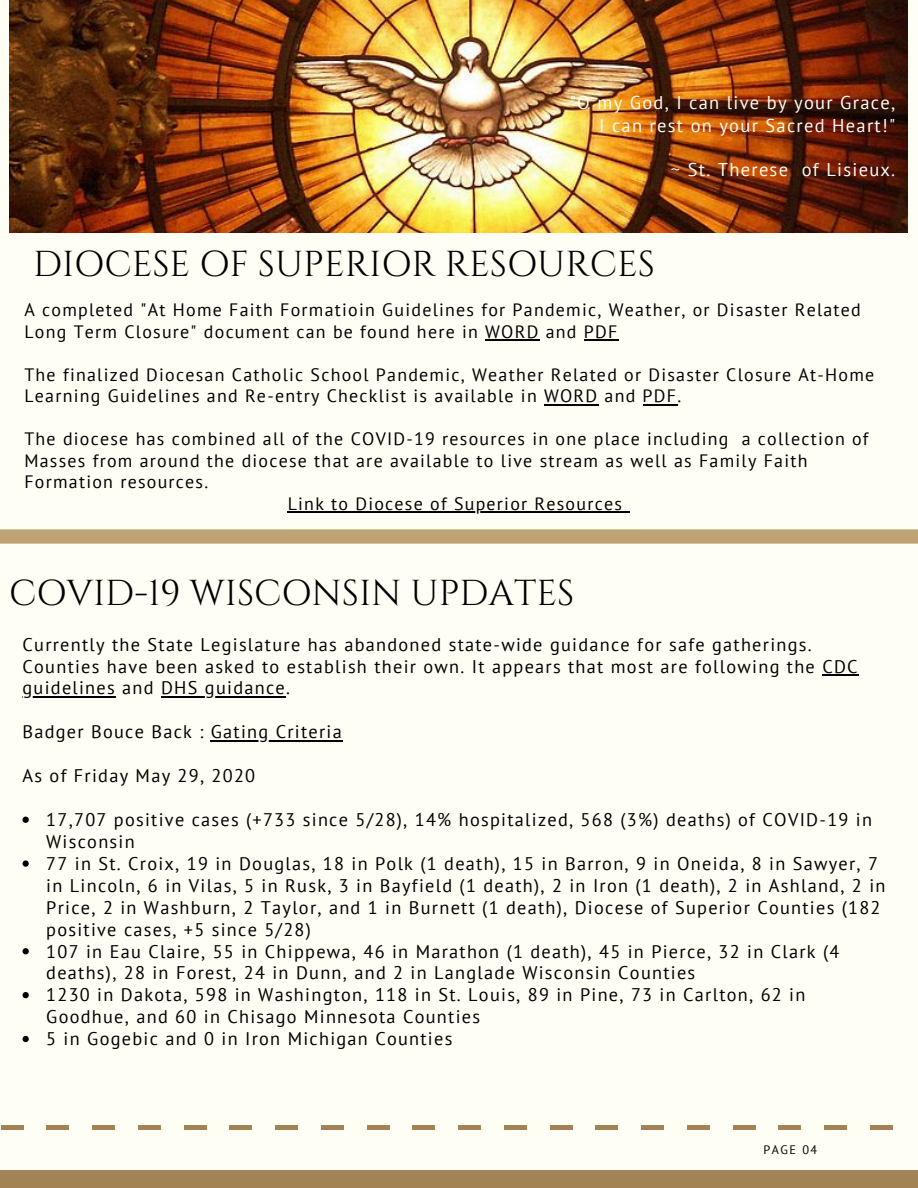
<style>
.page{position:relative;width:918px;height:1188px;background:#fffef5}
.page>*{position:absolute;margin:0;border:0;box-sizing:border-box;transform-origin:0 0}
.t1{font:36px "Cinzel";color:#000}
.t2{font:18.45px/22.2px "PT Sans";letter-spacing:.07em;color:#fffef5;text-align:right}
.t3{font:18.3px/21.9px "PT Sans";letter-spacing:.07em;color:#000}
.t4{font:17.85px/21.5px "PT Sans";letter-spacing:.07em;color:#000}
.t5{font:12.3px "PT Sans";letter-spacing:.12em;color:#000}
.s1{font-style:italic}
</style>
<div class="page">
<img style="left:9px;top:0;width:899px;height:233px">
<div style="left:0;top:1170px;width:918px;height:18px;background:#a38255"></div>
<hr style="left:870px;top:1126px;width:23px;height:3px;background:#a38255">
<hr style="left:824px;top:1126px;width:23px;height:3px;background:#a38255">
<hr style="left:779px;top:1126px;width:22px;height:3px;background:#a38255">
<hr style="left:687px;top:1126px;width:23px;height:3px;background:#a38255">
<hr style="left:641px;top:1126px;width:23px;height:3px;background:#a38255">
<hr style="left:733px;top:1126px;width:23px;height:3px;background:#a38255">
<hr style="left:596px;top:1126px;width:22px;height:3px;background:#a38255">
<hr style="left:92px;top:1126px;width:23px;height:3px;background:#a38255">
<hr style="left:138px;top:1126px;width:23px;height:3px;background:#a38255">
<hr style="left:184px;top:1126px;width:23px;height:3px;background:#a38255">
<hr style="left:47px;top:1126px;width:22px;height:3px;background:#a38255">
<hr style="left:1px;top:1126px;width:23px;height:3px;background:#a38255">
<hr style="left:275px;top:1126px;width:23px;height:3px;background:#a38255">
<hr style="left:413px;top:1126px;width:22px;height:3px;background:#a38255">
<hr style="left:458px;top:1126px;width:23px;height:3px;background:#a38255">
<hr style="left:504px;top:1126px;width:23px;height:3px;background:#a38255">
<hr style="left:321px;top:1126px;width:23px;height:3px;background:#a38255">
<hr style="left:550px;top:1126px;width:23px;height:3px;background:#a38255">
<hr style="left:367px;top:1126px;width:23px;height:3px;background:#a38255">
<hr style="left:230px;top:1126px;width:22px;height:3px;background:#a38255">
<svg style="left:23px;top:817px;width:6px;height:6px"></svg>
<svg style="left:23px;top:860px;width:6px;height:7px"></svg>
<svg style="left:23px;top:948px;width:6px;height:6px"></svg>
<svg style="left:23px;top:992px;width:6px;height:6px"></svg>
<svg style="left:23px;top:1036px;width:6px;height:6px"></svg>
<hr style="left:822px;top:674px;width:37px;height:2px;background:#000">
<hr style="left:23px;top:696px;width:93px;height:2px;background:#000">
<hr style="left:161px;top:696px;width:125px;height:2px;background:#000">
<hr style="left:211px;top:740px;width:132px;height:1px;background:#000">
<hr style="left:485px;top:339px;width:55px;height:2px;background:#000">
<hr style="left:584px;top:339px;width:35px;height:2px;background:#000">
<hr style="left:544px;top:404px;width:55px;height:1px;background:#000">
<hr style="left:643px;top:404px;width:34px;height:1px;background:#000">
<hr style="left:288px;top:511px;width:335px;height:2px;background:#000">
<svg style="left:623px;top:511px;width:6px;height:2px"></svg>
<svg style="left:0;top:529px;width:918px;height:15px;background:#c2a67a"></svg>
<p class="t2" style="left:570px;top:91px;width:327px">"O my God, I can live by your Grace,<br>I can rest on your Sacred Heart!"</p>
<p class="t2" style="left:671px;top:158px;width:226px">~ St. Therese of Lisieux<span class="s1">.</span></p>
<h1 class="t1" style="left:33px;top:241px;width:624px">DIOCESE OF SUPERIOR RESOURCES</h1>
<p class="t4" style="left:24px;top:299px;width:838px">A completed "At Home Faith Formatioin Guidelines for Pandemic, Weather, or Disaster Related<br>Long Term Closure" document can be found here in WORD and PDF</p>
<p class="t4" style="left:24px;top:363px;width:851px">The finalized Diocesan Catholic School Pandemic, Weather Related or Disaster Closure At-Home<br>Learning Guidelines and Re-entry Checklist is available in WORD and PDF.</p>
<p class="t4" style="left:24px;top:428px;width:846px">The diocese has combined all of the COVID-19 resources in one place including a collection of</p>
<p class="t4" style="left:24px;top:449px;width:785px">Masses from around the diocese that are available to live stream as well as Family Faith</p>
<p class="t4" style="left:24px;top:471px;width:185px">Formation resources.</p>
<p class="t4" style="left:288px;top:493px;width:336px">Link to Diocese of Superior Resources</p>
<h1 class="t1" style="left:9px;top:570px;width:567px">COVID-19 WISCONSIN UPDATES</h1>
<p class="t3" style="left:23px;top:633px;width:837px">Currently the State Legislature has abandoned state-wide guidance for safe gatherings.<br>Counties have been asked to establish their own. It appears that most are following the CDC guidelines and DHS guidance.</p>
<p class="t3" style="left:23px;top:721px;width:321px">Badger Bouce Back : Gating Criteria</p>
<p class="t3" style="left:23px;top:764px;width:234px">As of Friday May 29, 2020</p>
<p class="t3" style="left:46px;top:808px;width:841px">17,707 positive cases (+733 since 5/28), 14% hospitalized, 568 (3%) deaths) of COVID-19 in Wisconsin<br>77 in St. Croix, 19 in Douglas, 18 in Polk (1 death), 15 in Barron, 9 in Oneida, 8 in Sawyer, 7 in Lincoln, 6 in Vilas, 5 in Rusk, 3 in Bayfield (1 death), 2 in Iron (1 death), 2 in Ashland, 2 in Price, 2 in Washburn, 2 Taylor, and 1 in Burnett (1 death), Diocese of Superior Counties (182 positive cases, +5 since 5/28)<br>107 in Eau Claire, 55 in Chippewa, 46 in Marathon (1 death), 45 in Pierce, 32 in Clark (4 deaths), 28 in Forest, 24 in Dunn, and 2 in Langlade Wisconsin Counties<br>1230 in Dakota, 598 in Washington, 118 in St. Louis, 89 in Pine, 73 in Carlton, 62 in Goodhue, and 60 in Chisago Minnesota Counties<br>5 in Gogebic and 0 in Iron Michigan Counties</p>
<p class="t5" style="left:764px;top:1141px;width:55px">PAGE 04</p>
</div>
